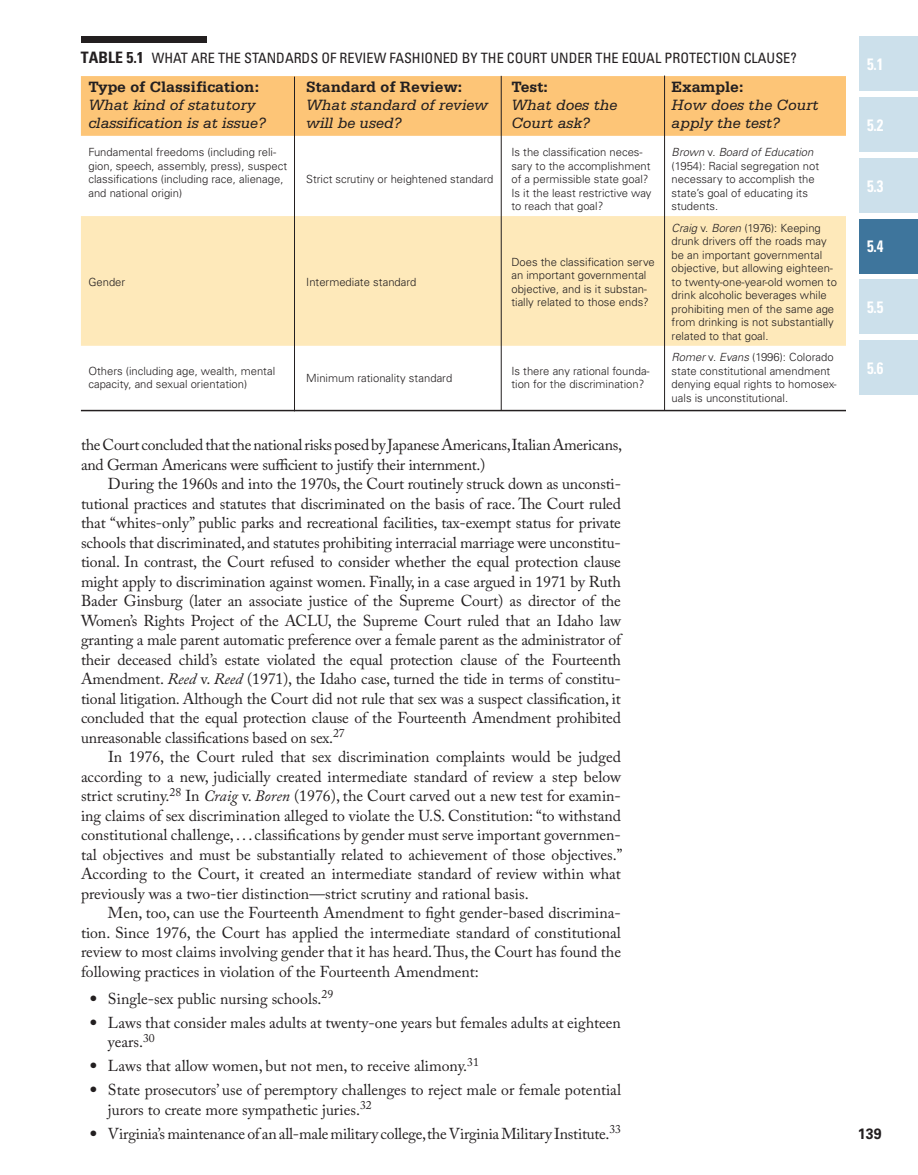
<style>
.page{position:relative;width:918px;height:1175px;background:#fff}
.page>*{position:absolute;margin:0;border:0;box-sizing:border-box;transform-origin:0 0}
.t1{font:700 condensed 16.5px "Univers LT Std";color:#fff;scale:.9 1}
.t2{font:15.75px/19.5px "Adobe Caslon Pro";color:#231f20;text-align:justify}
.t3{font:15.75px/19.5px "Adobe Caslon Pro";letter-spacing:-.02em;color:#231f20}
.t4{font:italic 15.75px/18px "Serifa Std";color:#231f20}
.t5{font:700 15.75px "Serifa Std";color:#231f20}
.t6{font:700 condensed 15.75px "Univers LT Std";color:#231f20}
.t7{font:700 15px "Univers LT Std";color:#231f20;scale:.95 1}
.t8{font:condensed 14.25px "Univers LT Std";color:#231f20}
.t9{font:300 11.25px/13.5px "Univers LT Std";color:#231f20}
.s1{font-weight:700;font-size:15.75px}
.s2{font-style:italic}
</style>
<div class="page">
<div style="left:860px;top:36px;width:58px;height:55px;background:#cce0eb"></div>
<div style="left:860px;top:97px;width:58px;height:55px;background:#cce0eb"></div>
<div style="left:860px;top:279px;width:58px;height:55px;background:#cce0eb"></div>
<div style="left:860px;top:158px;width:58px;height:55px;background:#cce0eb"></div>
<div style="left:860px;top:340px;width:58px;height:55px;background:#cce0eb"></div>
<div style="left:860px;top:218px;width:58px;height:55px;background:#3e759c"></div>
<div style="left:81px;top:76px;width:765px;height:60px;background:#fdc577"></div>
<div style="left:81px;top:216px;width:765px;height:130px;background:#fee9ba"></div>
<hr style="left:81px;top:410px;width:765px;height:1px;background:#231f20">
<div style="left:81px;top:36px;width:126px;height:6px;background:#231f20"></div>
<hr style="left:294px;top:77px;width:1px;height:334px;background:#231f20">
<hr style="left:501px;top:76px;width:1px;height:334px;background:#231f20">
<hr style="left:664px;top:76px;width:1px;height:334px;background:#231f20">
<p class="t6" style="left:81px;top:47px;width:18px">Table</p>
<p class="t8" style="left:126px;top:48px;width:47px"><span class="s1">5.1</span> WHAT</p>
<p class="t8" style="left:191px;top:48px;width:9px">ARE</p>
<p class="t8" style="left:218px;top:48px;width:9px">THE</p>
<p class="t8" style="left:244px;top:48px;width:10px">STANDARDS</p>
<p class="t8" style="left:321px;top:48px;width:50px">OF REVIEW</p>
<p class="t8" style="left:390px;top:48px;width:15px">FASHIONED</p>
<p class="t8" style="left:462px;top:48px;width:28px">BY THE</p>
<p class="t8" style="left:507px;top:48px;width:62px">COURT UNDER</p>
<p class="t8" style="left:596px;top:48px;width:9px">THE</p>
<p class="t8" style="left:622px;top:48px;width:52px">EQUAL PROTECTION</p>
<p class="t8" style="left:744px;top:48px;width:55px">CLAUSE?</p>
<p class="t5" style="left:88px;top:78px;width:172px">Type of Classification:</p>
<p class="t4" style="left:88px;top:96px;width:179px">What kind of statutory classification is at issue?</p>
<p class="t5" style="left:306px;top:78px;width:157px">Standard of Review:</p>
<p class="t4" style="left:306px;top:96px;width:184px">What standard of review will be used?</p>
<p class="t5" style="left:672px;top:78px;width:73px">Example:</p>
<p class="t4" style="left:672px;top:96px;width:149px">How does the Court apply the test?</p>
<p class="t5" style="left:511px;top:78px;width:38px">Test:</p>
<p class="t4" style="left:511px;top:96px;width:107px">What does the<br>Court ask?</p>
<p class="t9" style="left:88px;top:145px;width:200px">Fundamental freedoms (including reli&shy;gion, speech, assembly, press), suspect classifications (including race, alienage, and national origin)</p>
<p class="t9" style="left:306px;top:172px;width:189px">Strict scrutiny or heightened standard</p>
<p class="t9" style="left:88px;top:275px;width:38px">Gender</p>
<p class="t9" style="left:306px;top:275px;width:112px">Intermediate standard</p>
<p class="t9" style="left:511px;top:145px;width:141px">Is the classification neces&shy;sary to the accomplishment of a permissible state goal?<br>Is it the least restrictive way to reach that goal?</p>
<p class="t9" style="left:672px;top:145px;width:149px"><span class="s2">Brown</span> v. <span class="s2">Board of Education </span>(1954): Racial segregation not necessary to accomplish the state’s goal of educating its students.</p>
<p class="t9" style="left:511px;top:255px;width:145px">Does the classification serve an important governmental objective, and is it substan&shy;tially related to those ends?</p>
<p class="t9" style="left:672px;top:221px;width:167px"><span class="s2">Craig</span> v. <span class="s2">Boren</span> (1976): Keeping drunk drivers off the roads may be an important governmental objective, but allowing eighteen&shy;to twenty-one-year-old women to drink alcoholic beverages while prohibiting men of the same age from drinking is not substantially related to that goal.</p>
<p class="t9" style="left:88px;top:364px;width:188px">Others (including age, wealth, mental capacity, and sexual orientation)</p>
<p class="t9" style="left:306px;top:371px;width:148px">Minimum rationality standard</p>
<p class="t9" style="left:511px;top:364px;width:140px">Is there any rational founda&shy;tion for the discrimination?</p>
<p class="t3" style="left:81px;top:435px;width:543px">the Court concluded that the national risks posed by Japanese Americans,Italian Americans, and German Americans were sufficient to justify their internment.)</p>
<p class="t2" style="left:81px;top:474px;width:542px;text-indent:27px">During the 1960s and into the 1970s, the Court routinely struck down as unconsti&shy;tutional practices and statutes that discriminated on the basis of race. The Court ruled that “whites-only” public parks and recreational facilities, tax-exempt status for private schools that discriminated, and statutes prohibiting interracial marriage were unconstitu&shy;tional. In contrast, the Court refused to consider whether the equal protection clause might apply to discrimination against women. Finally, in a case argued in 1971 by Ruth Bader Ginsburg (later an associate justice of the Supreme Court) as director of the Women’s Rights Project of the ACLU, the Supreme Court ruled that an Idaho law granting a male parent automatic preference over a female parent as the administrator of their deceased child’s estate violated the equal protection clause of the Fourteenth Amendment. <span class="s2">Reed</span> v. <span class="s2">Reed</span> (1971), the Idaho case, turned the tide in terms of constitu&shy;tional litigation. Although the Court did not rule that sex was a suspect classification, it concluded that the equal protection clause of the Fourteenth Amendment prohibited unreasonable classifications based on sex.<sup>27</sup></p>
<p class="t2" style="left:81px;top:747px;width:543px;text-indent:27px">In 1976, the Court ruled that sex discrimination complaints would be judged according to a new, judicially created intermediate standard of review a step below strict scrutiny.<sup>28</sup> In <span class="s2">Craig</span> v. <span class="s2">Boren</span> (1976), the Court carved out a new test for examin&shy;ing claims of sex discrimination alleged to violate the U.S. Constitution: “to withstand constitutional challenge, . . . classifications by gender must serve important governmen&shy;tal objectives and must be substantially related to achievement of those objectives.” According to the Court, it created an intermediate standard of review within what previously was a two-tier distinction—strict scrutiny and rational basis.</p>
<p class="t2" style="left:81px;top:903px;width:542px;text-indent:27px">Men, too, can use the Fourteenth Amendment to fight gender-based discrimina&shy;tion. Since 1976, the Court has applied the intermediate standard of constitutional review to most claims involving gender that it has heard. Thus, the Court has found the following practices in violation of the Fourteenth Amendment:</p>
<p class="t2" style="left:90px;top:988px;width:245px">• Single-sex public nursing schools.<sup>29</sup></p>
<p class="t2" style="left:108px;top:1012px;width:515px;text-indent:-18px">• Laws that consider males adults at twenty-one years but females adults at eighteen years.<sup>30</sup></p>
<p class="t2" style="left:90px;top:1056px;width:391px">• Laws that allow women, but not men, to receive alimony.<sup>31</sup></p>
<p class="t2" style="left:108px;top:1080px;width:515px;text-indent:-18px">• State prosecutors’ use of peremptory challenges to reject male or female potential jurors to create more sympathetic juries.<sup>32</sup></p>
<p class="t2" style="left:90px;top:1123px;width:532px">• Virginia’s maintenance of an all-male military college, the Virginia Military Institute.<sup>33</sup></p>
<p class="t9" style="left:672px;top:351px;width:166px"><span class="s2">Romer</span> v. <span class="s2">Evans</span> (1996): Colorado state constitutional amendment denying equal rights to homosex&shy;uals is unconstitutional.</p>
<p class="t1" style="left:867px;top:54px;width:20px">5.1</p>
<p class="t1" style="left:867px;top:115px;width:20px">5.2</p>
<p class="t1" style="left:867px;top:175px;width:20px">5.3</p>
<p class="t1" style="left:867px;top:236px;width:20px">5.4</p>
<p class="t1" style="left:867px;top:297px;width:20px">5.5</p>
<p class="t1" style="left:867px;top:357px;width:20px">5.6</p>
<p class="t7" style="left:858px;top:1124px;width:27px">139</p>
</div>
